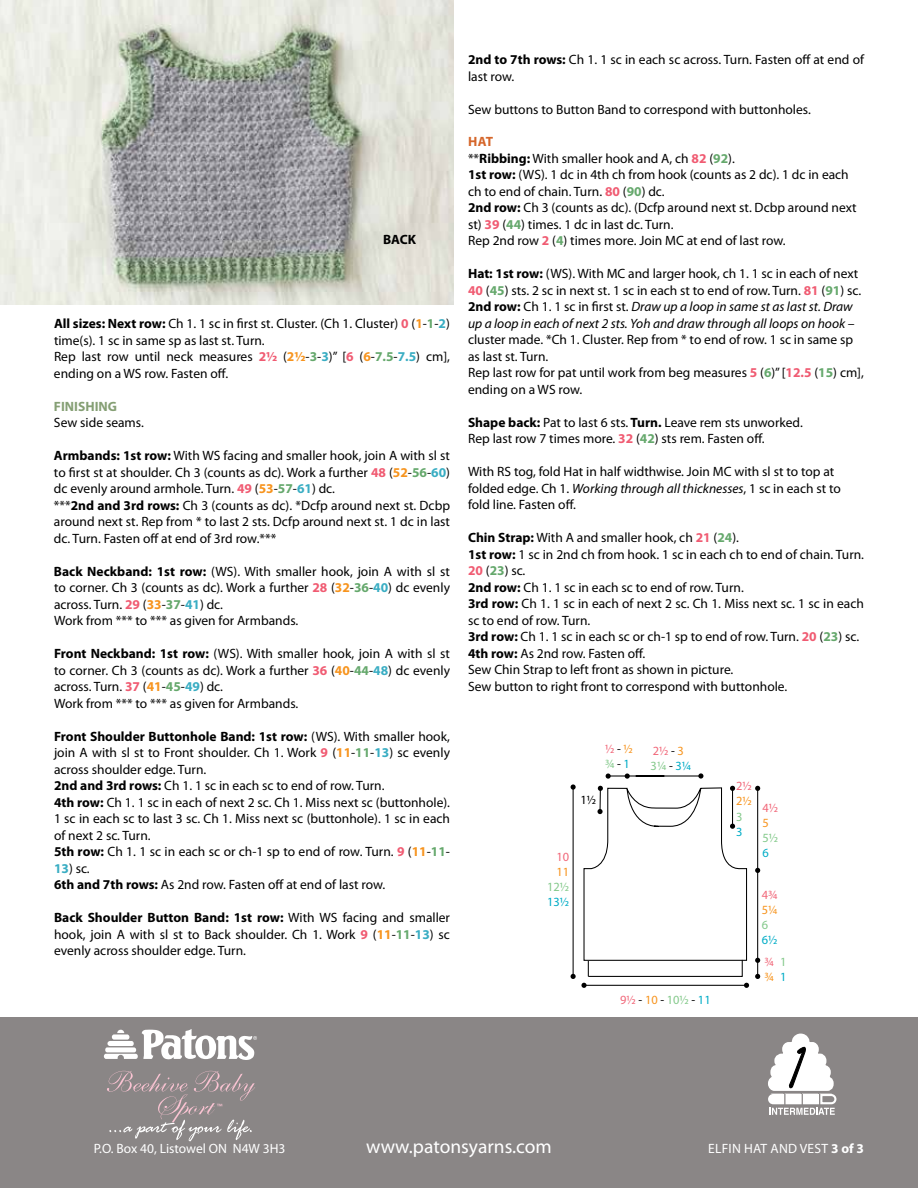
<style>
.page{position:relative;width:918px;height:1188px;background:#fff}
.page>*{position:absolute;margin:0;border:0;box-sizing:border-box;transform-origin:0 0}
.t1{font:19.5px "Myriad Pro";color:#fff}
.t2{font:13.5px/16.5px "Myriad Pro";color:#000}
.t3{font:13.5px "Myriad Pro";color:#fff}
.t4{font:13.5px "Myriad Pro";letter-spacing:.02em;color:#fff}
.t5{font:700 13.5px "Myriad Pro";color:#859f74}
.t6{font:700 13.5px "Myriad Pro";color:#fff}
.t7{font:700 13.5px "Myriad Pro";color:#000}
.t8{font:12.6px/15px "Myriad Pro";color:#000}
.t9{font:12.6px/15px "Myriad Pro";color:#f16779}
.t10{font:12.6px "Myriad Pro";color:#f7941e}
.t11{font:12.6px "Myriad Pro";color:#84c98b}
.t12{font:12.6px "Myriad Pro";color:#00acc6}
.t13{font:9.15px "Myriad Pro";color:#f9c3d2}
.s1{font-weight:700}
.s2{font-weight:700;color:#f05b72}
.s3{font-weight:700;color:#f7941e}
.s4{font-weight:700;color:#65a86c}
.s5{font-weight:700;color:#39adc3}
.s6{font-weight:700;color:#d5662a}
.s7{font-style:italic}
.s8{color:#f16779}
.s9{color:#f7941e}
.s10{color:#84c98b}
.s11{color:#00acc6}
.s12{color:#000}
</style>
<div class="page">
<div style="left:0;top:1017px;width:918px;height:171px;background:#8a8686"></div>
<svg style="left:768px;top:1033px;width:69px;height:82px"></svg>
<svg style="left:104px;top:1029px;width:153px;height:31px"></svg>
<svg style="left:107px;top:1071px;width:148px;height:70px"></svg>
<img style="left:0;top:0;width:454px;height:304px">
<hr style="left:757px;top:788px;width:1px;height:188px;background:#000">
<svg style="left:755px;top:974px;width:5px;height:5px"></svg>
<svg style="left:755px;top:868px;width:5px;height:5px"></svg>
<svg style="left:755px;top:958px;width:5px;height:5px"></svg>
<svg style="left:755px;top:786px;width:5px;height:5px"></svg>
<svg style="left:571px;top:773px;width:178px;height:215px"></svg>
<p class="t7" style="left:383px;top:231px;width:34px">BACK</p>
<p class="t2" style="left:54px;top:315px;width:398px"><span class="s1">All sizes: Next row:</span> Ch 1. 1 sc in first st. Cluster. (Ch 1. Cluster) <span class="s2">0</span> (<span class="s3">1</span>-<span class="s4">1</span>-<span class="s5">2</span>) time(s). 1 sc in same sp as last st. Turn.<br>Rep last row until neck measures <span class="s2">2½</span> (<span class="s3">2½</span>-<span class="s4">3</span>-<span class="s5">3</span>)” [<span class="s2">6</span> (<span class="s3">6</span>-<span class="s4">7.5</span>-<span class="s5">7.5</span>) cm], ending on a WS row. Fasten off.</p>
<p class="t5" style="left:54px;top:397px;width:8px">FINISHIN</p>
<p class="t5" style="left:108px;top:397px;width:11px">G</p>
<p class="t2" style="left:54px;top:414px;width:91px">Sew side seams.</p>
<p class="t2" style="left:54px;top:447px;width:398px"><span class="s1">Armbands: 1st row:</span> With WS facing and smaller hook, join A with sl st to first st at shoulder. Ch 3 (counts as dc). Work a further <span class="s2">48</span> (<span class="s3">52</span>-<span class="s4">56</span>-<span class="s5">60</span>) dc evenly around armhole. Turn. <span class="s2">49</span> (<span class="s3">53</span>-<span class="s4">57</span>-<span class="s5">61</span>) dc.<br>***<span class="s1">2nd and 3rd rows:</span> Ch 3 (counts as dc). *Dcfp around next st. Dcbp around next st. Rep from * to last 2 sts. Dcfp around next st. 1 dc in last dc. Turn. Fasten off at end of 3rd row.***</p>
<p class="t2" style="left:54px;top:563px;width:398px"><span class="s1">Back Neckband: 1st row:</span> (WS). With smaller hook, join A with sl st to corner. Ch 3 (counts as dc). Work a further <span class="s2">28</span> (<span class="s3">32</span>-<span class="s4">36</span>-<span class="s5">40</span>) dc evenly across. Turn. <span class="s2">29</span> (<span class="s3">33</span>-<span class="s4">37</span>-<span class="s5">41</span>) dc.<br>Work from *** to *** as given for Armbands.</p>
<p class="t2" style="left:54px;top:645px;width:398px"><span class="s1">Front Neckband: 1st row:</span> (WS). With smaller hook, join A with sl st to corner. Ch 3 (counts as dc). Work a further <span class="s2">36</span> (<span class="s3">40</span>-<span class="s4">44</span>-<span class="s5">48</span>) dc evenly across. Turn. <span class="s2">37</span> (<span class="s3">41</span>-<span class="s4">45</span>-<span class="s5">49</span>) dc.<br>Work from *** to *** as given for Armbands.</p>
<p class="t2" style="left:54px;top:728px;width:398px"><span class="s1">Front Shoulder Buttonhole Band: 1st row:</span> (WS). With smaller hook, join A with sl st to Front shoulder. Ch 1. Work <span class="s2">9</span> (<span class="s3">11</span>-<span class="s4">11</span>-<span class="s5">13</span>) sc evenly across shoulder edge. Turn.<br><span class="s1">2nd and 3rd rows:</span> Ch 1. 1 sc in each sc to end of row. Turn.<br><span class="s1">4th row:</span> Ch 1. 1 sc in each of next 2 sc. Ch 1. Miss next sc (buttonhole).<br>1 sc in each sc to last 3 sc. Ch 1. Miss next sc (buttonhole). 1 sc in each of next 2 sc. Turn.<br><span class="s1">5th row:</span> Ch 1. 1 sc in each sc or ch-1 sp to end of row. Turn. <span class="s2">9</span> (<span class="s3">11</span>-<span class="s4">11</span>-</p>
<p class="t2" style="left:54px;top:860px;width:333px"><span class="s5">13</span>) sc.<br><span class="s1">6th and 7th rows:</span> As 2nd row. Fasten off at end of last row.</p>
<p class="t2" style="left:54px;top:909px;width:398px;text-align:justify"><span class="s1">Back Shoulder Button Band: 1st row:</span> With WS facing and smaller hook, join A with sl st to Back shoulder. Ch 1. Work <span class="s2">9</span> (<span class="s3">11</span>-<span class="s4">11</span>-<span class="s5">13</span>) sc evenly across shoulder edge. Turn.</p>
<p class="t2" style="left:468px;top:51px;width:398px"><span class="s1">2nd to 7th rows:</span> Ch 1. 1 sc in each sc across. Turn. Fasten off at end of last row.</p>
<p class="t2" style="left:468px;top:101px;width:344px">Sew buttons to Button Band to correspond with buttonholes.</p>
<p class="t2" style="left:468px;top:134px;width:390px"><span class="s6">HAT<br></span>**<span class="s1">Ribbing:</span> With smaller hook and A, ch <span class="s2">82</span> (<span class="s4">92</span>).<br><span class="s1">1st row:</span> (WS). 1 dc in 4th ch from hook (counts as 2 dc). 1 dc in each ch to end of chain. Turn. <span class="s2">80</span> (<span class="s4">90</span>) dc.<br><span class="s1">2nd row:</span> Ch 3 (counts as dc). (Dcfp around next st. Dcbp around next st) <span class="s2">39</span> (<span class="s4">44</span>) times. 1 dc in last dc. Turn.<br>Rep 2nd row <span class="s2">2</span> (<span class="s4">4</span>) times more. Join MC at end of last row.</p>
<p class="t2" style="left:468px;top:265px;width:395px"><span class="s1">Hat: 1st row:</span> (WS). With MC and larger hook, ch 1. 1 sc in each of next <span class="s2">40</span> (<span class="s4">45</span>) sts. 2 sc in next st. 1 sc in each st to end of row. Turn. <span class="s2">81</span> (<span class="s4">91</span>) sc.<br><span class="s1">2nd row:</span> Ch 1. 1 sc in first st. <span class="s7">Draw up a loop in same st as last st. Draw up a loop in each of next 2 sts. Yoh and draw through all loops on hook –</span></p>
<p class="t2" style="left:468px;top:331px;width:397px">cluster made. *Ch 1. Cluster. Rep from * to end of row. 1 sc in same sp as last st. Turn.<br>Rep last row for pat until work from beg measures <span class="s2">5</span> (<span class="s4">6</span>)” [<span class="s2">12.5</span> (<span class="s4">15</span>) cm], ending on a WS row.</p>
<p class="t2" style="left:468px;top:414px;width:336px"><span class="s1">Shape back:</span> Pat to last 6 sts. <span class="s1">Turn.</span> Leave rem sts unworked.<br>Rep last row 7 times more. <span class="s2">32</span> (<span class="s4">42</span>) sts rem. Fasten off.</p>
<p class="t2" style="left:468px;top:463px;width:374px">With RS tog, fold Hat in half widthwise. Join MC with sl st to top at folded edge. Ch 1. <span class="s7">Working through all thicknesses</span>, 1 sc in each st to fold line. Fasten off.</p>
<p class="t2" style="left:468px;top:529px;width:398px"><span class="s1">Chin Strap:</span> With A and smaller hook, ch <span class="s2">21</span> (<span class="s4">24</span>).<br><span class="s1">1st row:</span> 1 sc in 2nd ch from hook. 1 sc in each ch to end of chain. Turn.<br><span class="s2">20</span> (<span class="s4">23</span>) sc.<br><span class="s1">2nd row:</span> Ch 1. 1 sc in each sc to end of row. Turn.<br><span class="s1">3rd row:</span> Ch 1. 1 sc in each of next 2 sc. Ch 1. Miss next sc. 1 sc in each sc to end of row. Turn.<br><span class="s1">3rd row:</span> Ch 1. 1 sc in each sc or ch-1 sp to end of row. Turn. <span class="s2">20</span> (<span class="s4">23</span>) sc.<br><span class="s1">4th row:</span> As 2nd row. Fasten off.<br>Sew Chin Strap to left front as shown in picture.<br>Sew button to right front to correspond with buttonhole.</p>
<p class="t8" style="left:605px;top:741px;width:29px"><span class="s8">½</span> -<span class="s9">½ </span><span class="s10">¾</span> -<span class="s11">1</span></p>
<p class="t8" style="left:580px;top:792px;width:17px">1½</p>
<p class="t9" style="left:651px;top:743px;width:42px">2½ <span class="s12">-</span><span class="s9">3<br></span><span class="s10">3¼</span> <span class="s12">-</span> <span class="s11">3¼</span></p>
<p class="t9" style="left:557px;top:849px;width:14px">10</p>
<p class="t10" style="left:557px;top:864px;width:14px">11</p>
<p class="t11" style="left:547px;top:879px;width:24px">12½</p>
<p class="t12" style="left:547px;top:894px;width:24px">13½</p>
<p class="t8" style="left:620px;top:993px;width:92px"><span class="s8">9½</span> - <span class="s9">10</span> - <span class="s10">10½</span> - <span class="s11">11</span></p>
<p class="t9" style="left:736px;top:778px;width:17px">2½</p>
<p class="t10" style="left:736px;top:793px;width:17px">2½</p>
<p class="t11" style="left:736px;top:809px;width:8px">3</p>
<p class="t12" style="left:736px;top:824px;width:8px">3</p>
<p class="t9" style="left:762px;top:800px;width:17px">4½</p>
<p class="t10" style="left:762px;top:815px;width:8px">5</p>
<p class="t11" style="left:762px;top:830px;width:17px">5½</p>
<p class="t12" style="left:762px;top:845px;width:8px">6</p>
<p class="t9" style="left:762px;top:887px;width:17px">4¾</p>
<p class="t10" style="left:762px;top:902px;width:17px">5¼</p>
<p class="t11" style="left:762px;top:917px;width:8px">6</p>
<p class="t12" style="left:762px;top:932px;width:17px">6½</p>
<p class="t9" style="left:764px;top:954px;width:11px">¾</p>
<p class="t10" style="left:764px;top:969px;width:11px">¾</p>
<p class="t11" style="left:780px;top:954px;width:8px">1</p>
<p class="t12" style="left:780px;top:969px;width:8px">1</p>
<p class="t13" style="left:217px;top:1101px;width:7px">™</p>
<p class="t3" style="left:94px;top:1140px;width:193px">P.O. Box 40, Listowel ON N4W 3H3</p>
<h1 class="t1" style="left:366px;top:1135px;width:187px">www.patonsyarns.com</h1>
<p class="t4" style="left:708px;top:1140px;width:107px">Elfin Hat and Vest</p>
<p class="t6" style="left:831px;top:1140px;width:34px">3 of 3</p>
</div>
